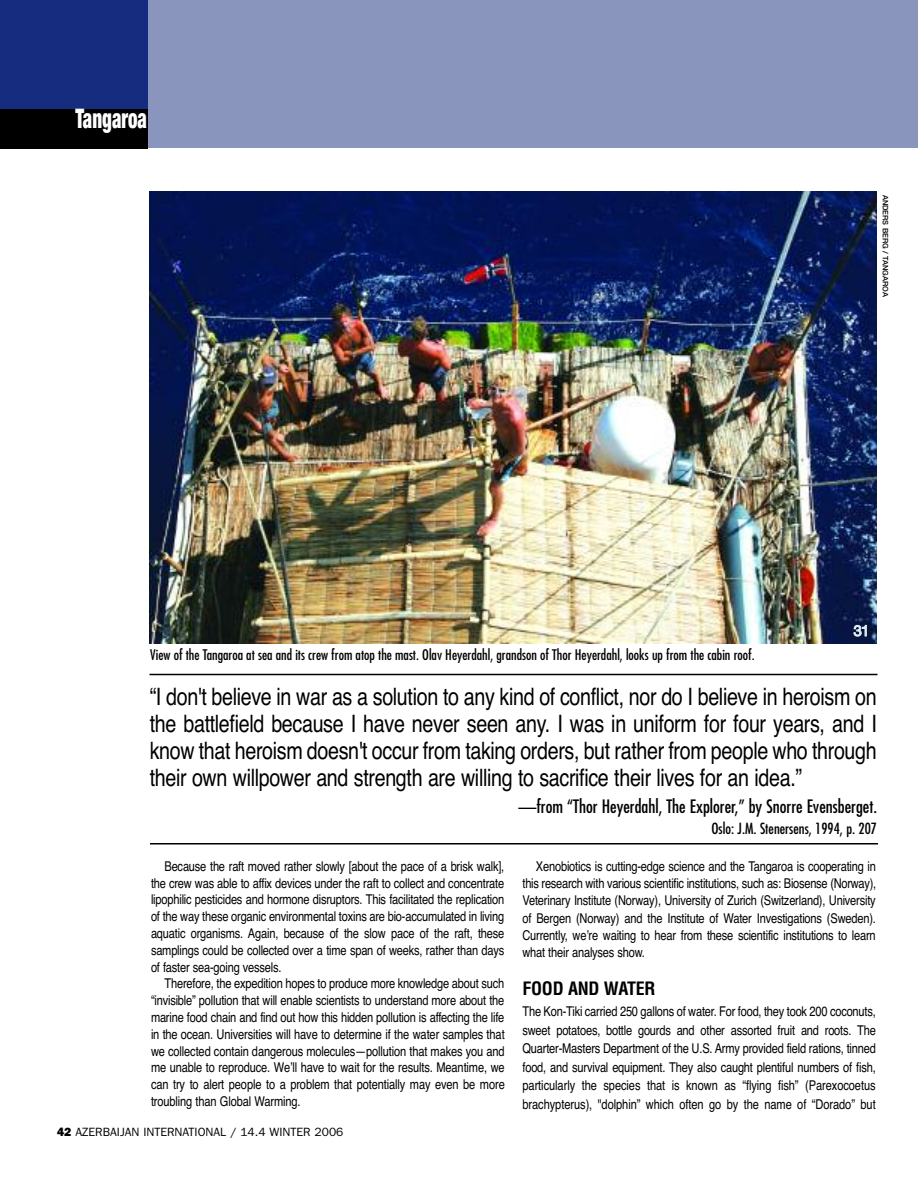
<style>
.page{position:relative;width:918px;height:1188px;background:#fff}
.page>*{position:absolute;margin:0;border:0;box-sizing:border-box;transform-origin:0 0}
.t1{font:900 condensed 27px "Helvetica Neue";color:#fff;scale:.7 1}
.t2{font:condensed 24px/27px "Helvetica";letter-spacing:-.015em;color:#000;text-align:justify}
.t3{font:condensed 18px "Futura";color:#000}
.t4{font:700 condensed 18px "Helvetica";letter-spacing:-.015em;color:#000}
.t5{font:condensed 15px "Futura";color:#000}
.t6{font:15px "Helvetica Neue";color:#e3f2f8}
.t7{font:condensed 14.25px "Futura";color:#000}
.t8{font:condensed 13.5px/16.8px "Helvetica";letter-spacing:-.015em;color:#000;text-align:justify}
.t9{font:12px "Franklin Gothic";color:#000}
.t10{font:500 7.5px "Helvetica Neue";color:#000}
.s1{font-weight:800}
</style>
<div class="page">
<div style="left:135px;top:0;width:783px;height:148px;background:#8a95be"></div>
<div style="left:0;top:0;width:148px;height:147px;background:#162c7e"></div>
<div style="left:0;top:109px;width:148px;height:39px;background:#000"></div>
<img style="left:150px;top:191px;width:727px;height:453px">
<hr style="left:150px;top:674px;width:728px;height:1px;background:#000">
<hr style="left:150px;top:843px;width:728px;height:1px;background:#000">
<h1 class="t1" style="left:76px;top:109px;width:104px">Tangaroa</h1>
<p class="t10" style="left:888px;top:195px;width:104px;rotate:90deg">ANDERS BERG / TANGAROA</p>
<p class="t7" style="left:150px;top:648px;width:606px">View of the Tangaroa at sea and its crew from atop the mast. Olav Heyerdahl, grandson of Thor Heyerdahl, looks up from the cabin roof.</p>
<p class="t6" style="left:854px;top:625px;width:17px">31</p>
<p class="t2" style="left:150px;top:683px;width:729px">“I don't believe in war as a solution to any kind of conflict, nor do I believe in heroism on the battlefield because I have never seen any. I was in uniform for four years, and I know that heroism doesn't occur from taking orders, but rather from people who through their own willpower and strength are willing to sacrifice their lives for an idea.”</p>
<h3 class="t3" style="left:518px;top:798px;width:360px">—from “Thor Heyerdahl, The Explorer,” by Snorre Evensberget.</h3>
<p class="t5" style="left:711px;top:821px;width:167px">Oslo: J.M. Stenersens, 1994, p. 207</p>
<p class="t8" style="left:151px;top:858px;width:355px;text-indent:14px">Because the raft moved rather slowly [about the pace of a brisk walk], the crew was able to affix devices under the raft to collect and concentrate lipophilic pesticides and hormone disruptors. This facilitated the replication of the way these organic environmental toxins are bio-accumulated in living aquatic organisms. Again, because of the slow pace of the raft, these samplings could be collected over a time span of weeks, rather than days of faster sea-going vessels.</p>
<p class="t8" style="left:151px;top:975px;width:355px;text-indent:14px">Therefore, the expedition hopes to produce more knowledge about such “invisible” pollution that will enable scientists to understand more about the marine food chain and find out how this hidden pollution is affecting the life in the ocean. Universities will have to determine if the water samples that we collected contain dangerous molecules—pollution that makes you and me unable to reproduce. We’ll have to wait for the results. Meantime, we can try to alert people to a problem that potentially may even be more troubling than Global Warming.</p>
<p class="t9" style="left:57px;top:1125px;width:288px"><span class="s1">42</span> AZERBAIJAN INTERNATIONAL / 14.4 WINTER 2006</p>
<p class="t8" style="left:522px;top:858px;width:355px;line-height:17.2px;text-indent:14px">Xenobiotics is cutting-edge science and the Tangaroa is cooperating in this research with various scientific institutions, such as: Biosense (Norway), Veterinary Institute (Norway), University of Zurich (Switzerland), University of Bergen (Norway) and the Institute of Water Investigations (Sweden).<br>Currently, we’re waiting to hear from these scientific institutions to learn what their analyses show.</p>
<h3 class="t4" style="left:522px;top:978px;width:135px">FOOD AND WATER</h3>
<p class="t8" style="left:522px;top:1002px;width:355px;line-height:18.6px">The Kon-Tiki carried 250 gallons of water. For food, they took 200 coconuts, sweet potatoes, bottle gourds and other assorted fruit and roots. The Quarter-Masters Department of the U.S. Army provided field rations, tinned food, and survival equipment. They also caught plentiful numbers of fish, particularly the species that is known as “flying fish” (Parexocoetus brachypterus), "dolphin” which often go by the name of “Dorado” but</p>
</div>
